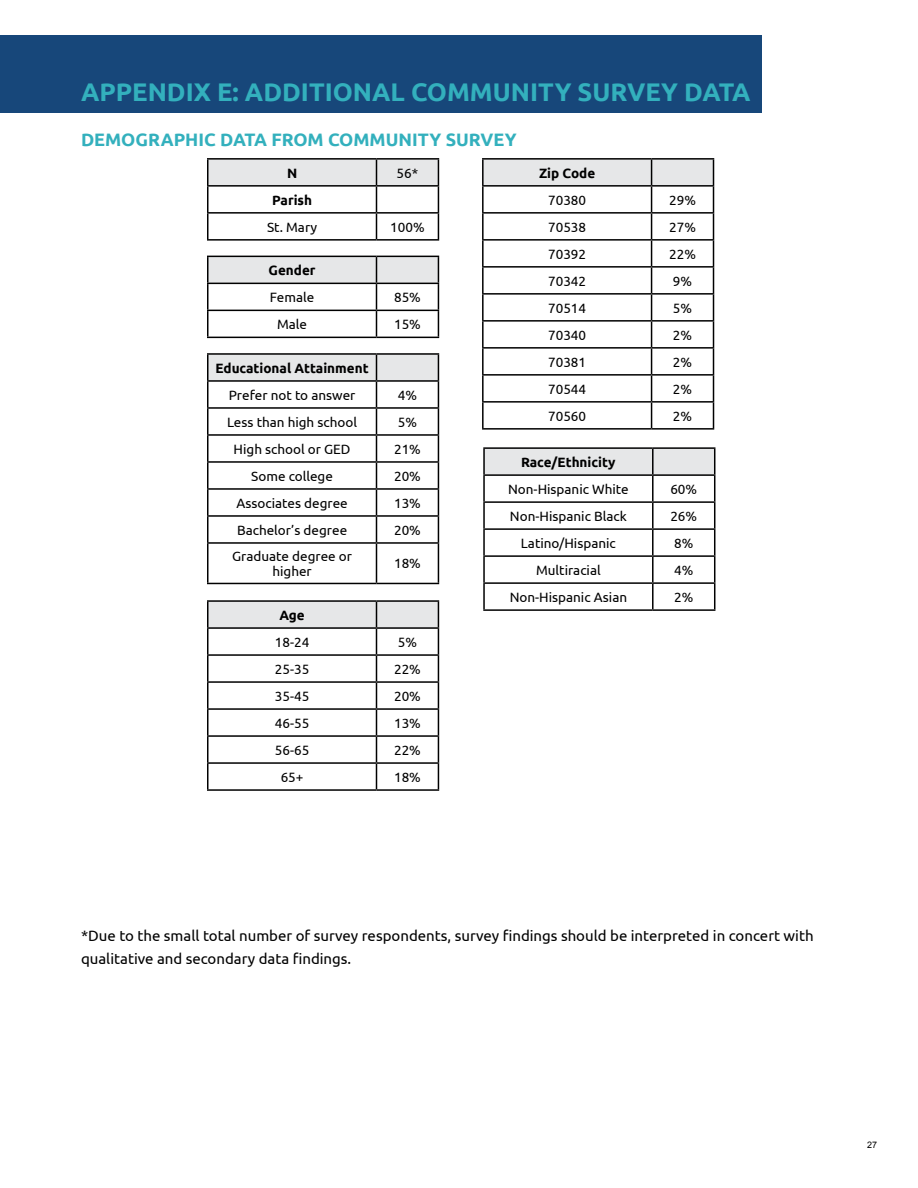
<style>
.page{position:relative;width:918px;height:1188px;background:#fff}
.page>*{position:absolute;margin:0;border:0;box-sizing:border-box;transform-origin:0 0}
.t1{font:700 25.5px "Ubuntu";color:#33b0bd}
.t2{font:700 18px "Ubuntu";color:#33b0bd}
.t3{font:15px/22.5px "Ubuntu";color:#000}
.t4{font:13.5px/15px "Ubuntu";color:#000;text-align:center}
.t5{font:700 13.5px "Ubuntu";color:#000}
.t6{font:9px "Arial";color:#000}
</style>
<div class="page">
<div style="left:0;top:35px;width:761px;height:77px;background:#17477a"></div>
<hr style="left:207px;top:158px;width:169px;height:2px;background:#000">
<hr style="left:376px;top:158px;width:63px;height:2px;background:#000">
<svg style="left:207px;top:159px;width:232px;height:80px"></svg>
<hr style="left:207px;top:239px;width:169px;height:2px;background:#000">
<hr style="left:376px;top:239px;width:63px;height:2px;background:#000">
<svg style="left:207px;top:256px;width:232px;height:81px"></svg>
<hr style="left:207px;top:337px;width:169px;height:1px;background:#000">
<hr style="left:376px;top:337px;width:63px;height:1px;background:#000">
<hr style="left:207px;top:353px;width:169px;height:2px;background:#000">
<hr style="left:376px;top:353px;width:63px;height:2px;background:#000">
<svg style="left:207px;top:354px;width:232px;height:188px"></svg>
<hr style="left:207px;top:542px;width:169px;height:2px;background:#000">
<hr style="left:207px;top:544px;width:1px;height:39px;background:#000">
<hr style="left:376px;top:542px;width:63px;height:2px;background:#000">
<hr style="left:376px;top:544px;width:1px;height:39px;background:#000">
<hr style="left:438px;top:544px;width:1px;height:39px;background:#000">
<hr style="left:207px;top:583px;width:169px;height:1px;background:#000">
<hr style="left:376px;top:583px;width:63px;height:1px;background:#000">
<hr style="left:482px;top:158px;width:170px;height:2px;background:#000">
<hr style="left:482px;top:160px;width:2px;height:25px;background:#000">
<hr style="left:652px;top:158px;width:62px;height:2px;background:#000">
<hr style="left:482px;top:185px;width:170px;height:2px;background:#000">
<hr style="left:482px;top:187px;width:2px;height:25px;background:#000">
<hr style="left:482px;top:212px;width:170px;height:2px;background:#000">
<hr style="left:482px;top:214px;width:2px;height:25px;background:#000">
<hr style="left:482px;top:239px;width:170px;height:2px;background:#000">
<hr style="left:482px;top:241px;width:2px;height:25px;background:#000">
<hr style="left:482px;top:266px;width:170px;height:2px;background:#000">
<hr style="left:482px;top:268px;width:2px;height:25px;background:#000">
<hr style="left:482px;top:293px;width:170px;height:2px;background:#000">
<hr style="left:482px;top:295px;width:2px;height:25px;background:#000">
<hr style="left:482px;top:320px;width:170px;height:2px;background:#000">
<hr style="left:482px;top:322px;width:2px;height:25px;background:#000">
<hr style="left:482px;top:347px;width:170px;height:2px;background:#000">
<hr style="left:482px;top:349px;width:2px;height:25px;background:#000">
<hr style="left:482px;top:374px;width:170px;height:2px;background:#000">
<hr style="left:482px;top:376px;width:2px;height:25px;background:#000">
<hr style="left:482px;top:401px;width:170px;height:2px;background:#000">
<hr style="left:482px;top:403px;width:2px;height:25px;background:#000">
<svg style="left:483px;top:159px;width:231px;height:269px"></svg>
<hr style="left:482px;top:428px;width:170px;height:2px;background:#000">
<hr style="left:652px;top:428px;width:62px;height:2px;background:#000">
<hr style="left:483px;top:447px;width:170px;height:2px;background:#000">
<hr style="left:483px;top:449px;width:2px;height:25px;background:#000">
<hr style="left:653px;top:447px;width:62px;height:2px;background:#000">
<hr style="left:483px;top:474px;width:170px;height:2px;background:#000">
<hr style="left:483px;top:476px;width:2px;height:25px;background:#000">
<hr style="left:483px;top:501px;width:170px;height:2px;background:#000">
<hr style="left:483px;top:503px;width:2px;height:25px;background:#000">
<hr style="left:483px;top:528px;width:170px;height:2px;background:#000">
<hr style="left:483px;top:530px;width:2px;height:25px;background:#000">
<hr style="left:483px;top:555px;width:170px;height:2px;background:#000">
<hr style="left:483px;top:557px;width:2px;height:25px;background:#000">
<hr style="left:483px;top:582px;width:170px;height:2px;background:#000">
<hr style="left:483px;top:584px;width:2px;height:25px;background:#000">
<svg style="left:484px;top:448px;width:231px;height:161px"></svg>
<hr style="left:483px;top:609px;width:170px;height:2px;background:#000">
<hr style="left:653px;top:609px;width:62px;height:2px;background:#000">
<hr style="left:207px;top:600px;width:169px;height:2px;background:#000">
<hr style="left:376px;top:600px;width:63px;height:2px;background:#000">
<svg style="left:207px;top:601px;width:232px;height:188px"></svg>
<hr style="left:207px;top:789px;width:169px;height:2px;background:#000">
<hr style="left:376px;top:789px;width:63px;height:2px;background:#000">
<h1 class="t1" style="left:81px;top:76px;width:671px">APPENDIX E: ADDITIONAL COMMUNITY SURVEY DATA</h1>
<h2 class="t2" style="left:81px;top:128px;width:437px">DEMOGRAPHIC DATA FROM COMMUNITY SURVEY</h2>
<p class="t5" style="left:287px;top:165px;width:12px">N</p>
<p class="t4" style="left:397px;top:165px;width:23px">56*</p>
<p class="t5" style="left:272px;top:192px;width:41px">Parish</p>
<p class="t4" style="left:267px;top:219px;width:52px">St. Mary</p>
<p class="t4" style="left:390px;top:219px;width:36px">100%</p>
<p class="t5" style="left:269px;top:262px;width:49px">Gender</p>
<p class="t4" style="left:270px;top:289px;width:46px">Female</p>
<p class="t4" style="left:394px;top:289px;width:28px">85%</p>
<p class="t4" style="left:277px;top:316px;width:32px">Male</p>
<p class="t4" style="left:394px;top:316px;width:28px">15%</p>
<p class="t5" style="left:216px;top:360px;width:155px">Educational Attainment</p>
<p class="t4" style="left:229px;top:387px;width:128px">Prefer not to answer</p>
<p class="t4" style="left:398px;top:387px;width:21px">4%</p>
<p class="t4" style="left:227px;top:414px;width:131px">Less than high school</p>
<p class="t4" style="left:398px;top:414px;width:21px">5%</p>
<p class="t4" style="left:234px;top:441px;width:119px">High school or GED</p>
<p class="t4" style="left:394px;top:441px;width:28px">21%</p>
<p class="t4" style="left:251px;top:468px;width:83px">Some college</p>
<p class="t4" style="left:394px;top:468px;width:28px">20%</p>
<p class="t4" style="left:236px;top:495px;width:113px">Associates degree</p>
<p class="t4" style="left:394px;top:495px;width:28px">13%</p>
<p class="t4" style="left:237px;top:522px;width:112px">Bachelor’s degree</p>
<p class="t4" style="left:394px;top:522px;width:28px">20%</p>
<p class="t4" style="left:232px;top:548px;width:121px">Graduate degree or higher</p>
<p class="t4" style="left:394px;top:556px;width:28px">18%</p>
<p class="t5" style="left:539px;top:165px;width:58px">Zip Code</p>
<p class="t4" style="left:548px;top:192px;width:40px">70380</p>
<p class="t4" style="left:669px;top:192px;width:28px">29%</p>
<p class="t4" style="left:548px;top:219px;width:40px">70538</p>
<p class="t4" style="left:669px;top:219px;width:28px">27%</p>
<p class="t4" style="left:548px;top:246px;width:40px">70392</p>
<p class="t4" style="left:669px;top:246px;width:28px">22%</p>
<p class="t4" style="left:548px;top:273px;width:40px">70342</p>
<p class="t4" style="left:673px;top:273px;width:21px">9%</p>
<p class="t4" style="left:548px;top:300px;width:40px">70514</p>
<p class="t4" style="left:673px;top:300px;width:21px">5%</p>
<p class="t4" style="left:548px;top:327px;width:40px">70340</p>
<p class="t4" style="left:673px;top:327px;width:21px">2%</p>
<p class="t4" style="left:548px;top:354px;width:40px">70381</p>
<p class="t4" style="left:673px;top:354px;width:21px">2%</p>
<p class="t4" style="left:548px;top:381px;width:40px">70544</p>
<p class="t4" style="left:673px;top:381px;width:21px">2%</p>
<p class="t4" style="left:548px;top:408px;width:40px">70560</p>
<p class="t4" style="left:673px;top:408px;width:21px">2%</p>
<p class="t5" style="left:521px;top:454px;width:96px">Race/Ethnicity</p>
<p class="t4" style="left:508px;top:481px;width:122px">Non-Hispanic White</p>
<p class="t4" style="left:670px;top:481px;width:28px">60%</p>
<p class="t4" style="left:510px;top:508px;width:118px">Non-Hispanic Black</p>
<p class="t4" style="left:670px;top:508px;width:28px">26%</p>
<p class="t4" style="left:521px;top:535px;width:96px">Latino/Hispanic</p>
<p class="t4" style="left:674px;top:535px;width:21px">8%</p>
<p class="t4" style="left:536px;top:562px;width:66px">Multiracial</p>
<p class="t4" style="left:674px;top:562px;width:21px">4%</p>
<p class="t4" style="left:510px;top:589px;width:119px">Non-Hispanic Asian</p>
<p class="t4" style="left:674px;top:589px;width:21px">2%</p>
<p class="t5" style="left:279px;top:607px;width:27px">Age</p>
<p class="t4" style="left:275px;top:634px;width:36px">18-24</p>
<p class="t4" style="left:398px;top:634px;width:21px">5%</p>
<p class="t4" style="left:275px;top:661px;width:36px">25-35</p>
<p class="t4" style="left:394px;top:661px;width:28px">22%</p>
<p class="t4" style="left:275px;top:688px;width:36px">35-45</p>
<p class="t4" style="left:394px;top:688px;width:28px">20%</p>
<p class="t4" style="left:275px;top:715px;width:36px">46-55</p>
<p class="t4" style="left:394px;top:715px;width:28px">13%</p>
<p class="t4" style="left:275px;top:742px;width:36px">56-65</p>
<p class="t4" style="left:394px;top:742px;width:28px">22%</p>
<p class="t4" style="left:281px;top:769px;width:24px">65+</p>
<p class="t4" style="left:394px;top:769px;width:28px">18%</p>
<p class="t3" style="left:81px;top:924px;width:734px">*Due to the small total number of survey respondents, survey findings should be interpreted in concert with qualitative and secondary data findings.</p>
<p class="t6" style="left:867px;top:1139px;width:12px">27</p>
</div>
